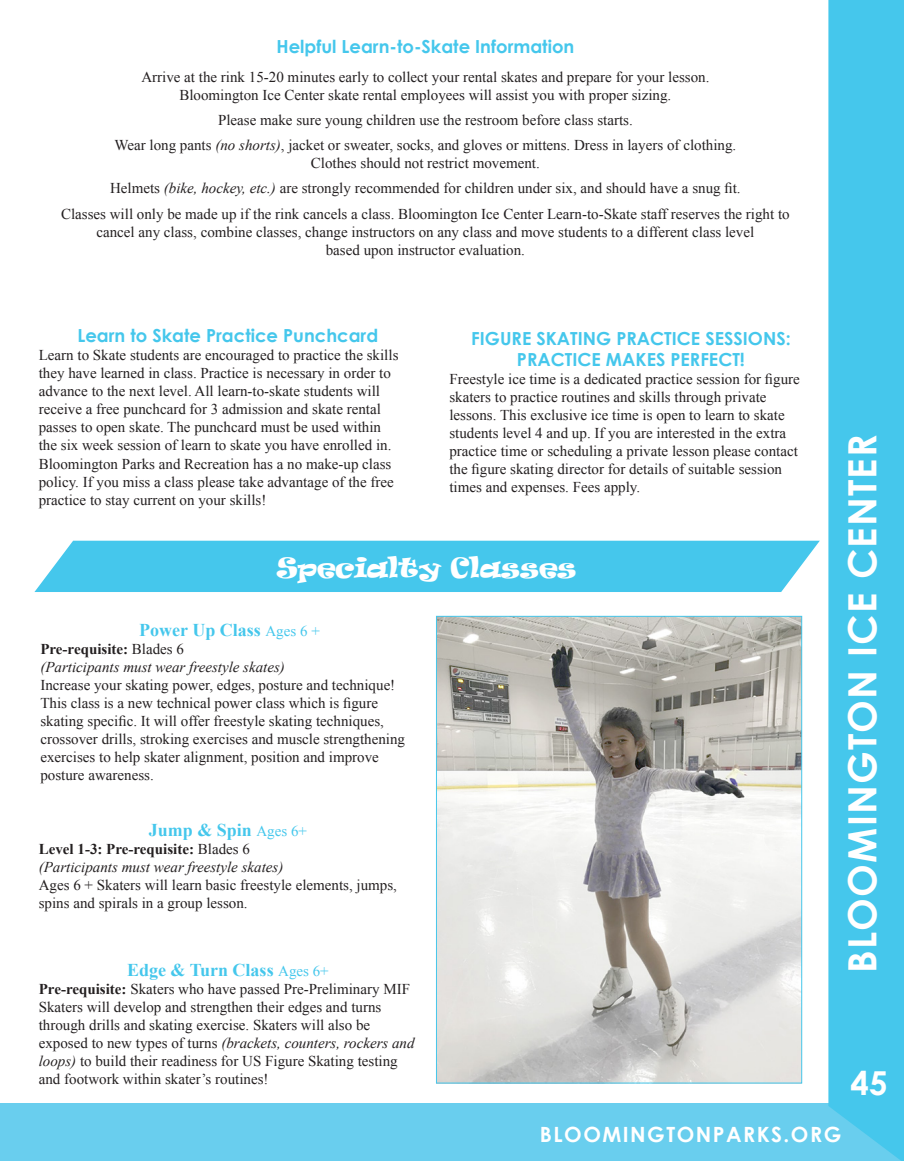
<style>
.page{position:relative;width:904px;height:1161px;background:#fff}
.page>*{position:absolute;margin:0;border:0;box-sizing:border-box;transform-origin:0 0}
.t1{font:700 39px "Century Gothic";letter-spacing:.03em;color:#fff}
.t2{font:700 33px "Century Gothic";color:#fff}
.t3{font:25.5px "Ravie";color:#fff}
.t4{font:700 21px "Century Gothic";letter-spacing:.07em;color:#fff}
.t5{font:700 18px/21.6px "Century Gothic";color:#45c7ec;text-align:center}
.t6{font:700 18px "Times New Roman";color:#45c7ec}
.t7{font:15px/18px "Times New Roman";color:#231f20}
.t8{font:italic 15px "Times New Roman";color:#231f20}
.t9{font:700 15px "Times New Roman";color:#231f20}
.s1{font-style:italic}
.s2{font-weight:400;font-size:15px}
.s3{font-weight:400}
.s4{font-weight:700}
</style>
<div class="page">
<div style="left:0;top:1103px;width:903px;height:58px;background:#69ceee"></div>
<div style="left:828px;top:0;width:75px;height:1161px;background:#45c7ec"></div>
<div style="left:34px;top:541px;width:785px;height:51px;background:#45c7ec"></div>
<img style="left:438px;top:618px;width:362px;height:463px">
<svg style="left:878px;top:1133px;width:9px;height:28px"></svg>
<p class="t5" style="left:276px;top:35px;width:299px">Helpful Learn-to-Skate Information</p>
<p class="t7" style="left:141px;top:67px;width:569px">Arrive at the rink 15-20 minutes early to collect your rental skates and prepare for your lesson.</p>
<p class="t7" style="left:179px;top:85px;width:493px">Bloomington Ice Center skate rental employees will assist you with proper sizing.</p>
<p class="t7" style="left:218px;top:111px;width:416px">Please make sure young children use the restroom before class starts.</p>
<p class="t7" style="left:114px;top:136px;width:623px">Wear long pants <span class="s1">(no shorts)</span>, jacket or sweater, socks, and gloves or mittens. Dress in layers of clothing.</p>
<p class="t7" style="left:311px;top:154px;width:230px">Clothes should not restrict movement.</p>
<p class="t7" style="left:110px;top:179px;width:632px">Helmets <span class="s1">(bike, hockey, etc.)</span> are strongly recommended for children under six, and should have a snug fit.</p>
<p class="t7" style="left:61px;top:204px;width:730px">Classes will only be made up if the rink cancels a class. Bloomington Ice Center Learn-to-Skate staff reserves the right to</p>
<p class="t7" style="left:96px;top:222px;width:659px">cancel any class, combine classes, change instructors on any class and move students to a different class level</p>
<p class="t7" style="left:326px;top:240px;width:201px">based upon instructor evaluation.</p>
<p class="t5" style="left:77px;top:324px;width:302px">Learn to Skate Practice Punchcard</p>
<p class="t7" style="left:39px;top:346px;width:361px">Learn to Skate students are encouraged to practice the skills they have learned in class. Practice is necessary in order to advance to the next level. All learn-to-skate students will receive a free punchcard for 3 admission and skate rental passes to open skate. The punchcard must be used within the six week session of learn to skate you have enrolled in.<br>Bloomington Parks and Recreation has a no make-up class policy. If you miss a class please take advantage of the free practice to stay current on your skills!</p>
<p class="t5" style="left:471px;top:326px;width:321px">FIGURE SKATING PRACTICE SESSIONS:<br>PRACTICE MAKES PERFECT!</p>
<p class="t7" style="left:449px;top:370px;width:352px">Freestyle ice time is a dedicated practice session for figure skaters to practice routines and skills through private lessons. This exclusive ice time is open to learn to skate students level 4 and up. If you are interested in the extra practice time or scheduling a private lesson please contact the figure skating director for details of suitable session times and expenses. Fees apply.</p>
<p class="t3" style="left:277px;top:550px;width:301px">Specialty Classes</p>
<p class="t6" style="left:139px;top:617px;width:182px">Power Up Class <span class="s2">Ages 6 +</span></p>
<p class="t9" style="left:40px;top:638px;width:145px">Pre-requisite: <span class="s3">Blades 6</span></p>
<p class="t8" style="left:40px;top:657px;width:246px">(Participants must wear freestyle skates)</p>
<p class="t7" style="left:40px;top:676px;width:366px">Increase your skating power, edges, posture and technique!<br>This class is a new technical power class which is figure skating specific. It will offer freestyle skating techniques, crossover drills, stroking exercises and muscle strengthening exercises to help skater alignment, position and improve posture awareness.</p>
<p class="t6" style="left:149px;top:817px;width:160px">Jump &amp; Spin <span class="s2">Ages 6+</span></p>
<p class="t9" style="left:39px;top:838px;width:213px">Level 1-3: Pre-requisite: <span class="s3">Blades 6</span></p>
<p class="t8" style="left:39px;top:856px;width:246px">(Participants must wear freestyle skates)</p>
<p class="t7" style="left:39px;top:875px;width:359px">Ages 6 + Skaters will learn basic freestyle elements, jumps, spins and spirals in a group lesson.</p>
<p class="t6" style="left:127px;top:957px;width:203px">Edge &amp; Turn Class <span class="s2">Ages 6+</span></p>
<p class="t7" style="left:39px;top:979px;width:373px"><span class="s4">Pre-requisite:</span> Skaters who have passed Pre-Preliminary MIF</p>
<p class="t7" style="left:39px;top:997px;width:377px">Skaters will develop and strengthen their edges and turns through drills and skating exercise. Skaters will also be exposed to new types of turns <span class="s1">(brackets, counters, rockers and loops)</span> to build their readiness for US Figure Skating testing and footwork within skater’s routines!</p>
<h1 class="t1" style="left:832px;top:972px;width:539px;rotate:-90deg">BLOOMINGTON ICE CENTER</h1>
<h2 class="t2" style="left:850px;top:1058px;width:38px">45</h2>
<h3 class="t4" style="left:540px;top:1118px;width:303px">BLOOMINGTONPARKS.ORG</h3>
</div>
